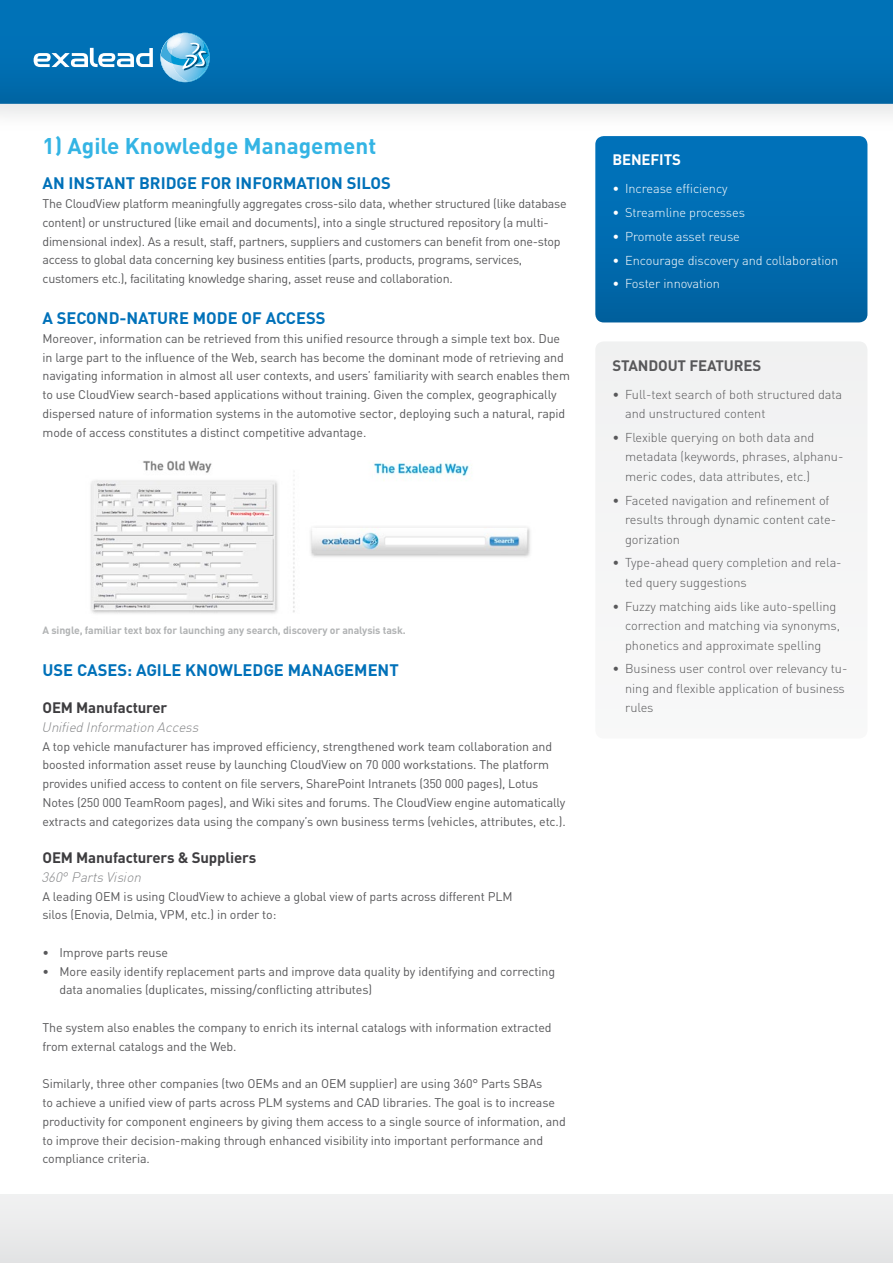
<style>
.page{position:relative;width:893px;height:1263px;background:#fff}
.page>*{position:absolute;margin:0;border:0;box-sizing:border-box;transform-origin:0 0}
.t1{font:700 22.5px "DIN";color:#34b4e4}
.t2{font:700 16.5px "DIN";color:#0071b9}
.t3{font:700 15px "DIN";letter-spacing:-.01em;color:#3e3d40}
.t4{font:700 15px "DIN";letter-spacing:-.01em;color:#58585a}
.t5{font:700 15px "DIN";color:#fff}
.t6{font:italic 13.5px "DIN Light";letter-spacing:-.01em;color:#87888a}
.t7{font:300 12.75px/19.5px "DIN";letter-spacing:-.005em;color:#58585a}
.t8{font:300 12.75px "DIN";letter-spacing:-.005em;color:#fff}
.t9{font:12.45px/18.8px "DIN";letter-spacing:-.01em;color:#58585a}
.t10{font:700 10.5px "DIN";letter-spacing:-.01em;color:#b1b3b4}
</style>
<div class="page">
<div style="left:0;top:1195px;width:893px;height:68px;background:#ebebec"></div>
<svg style="left:0;top:0;width:892px;height:104px;background:#006eb1"></svg>
<svg style="left:160px;top:33px;width:50px;height:49px;background:#6ab4db"></svg>
<svg style="left:34px;top:48px;width:119px;height:19px"></svg>
<img style="left:892px;top:104px;width:1px;height:19px">
<svg style="left:892px;top:0;width:1px;height:104px"></svg>
<svg style="left:595px;top:136px;width:272px;height:186px;background:#016cb0"></svg>
<div style="left:596px;top:342px;width:271px;height:190px;background:#f3f3f3"></div>
<img style="left:90px;top:460px;width:440px;height:154px">
<h1 class="t1" style="left:43px;top:131px;width:335px">1) Agile Knowledge Management</h1>
<h2 class="t2" style="left:43px;top:172px;width:242px">An I nstant Bridge for I nformat</h2>
<h2 class="t2" style="left:316px;top:172px;width:75px">ion Silos</h2>
<p class="t9" style="left:43px;top:194px;width:526px">The CloudView platform meaningfully aggregates cross-silo data, whether structured (like database content) or unstructured (like email and documents), into a single structured repository (a multi&shy;dimensional index). As a result, staff, partners, suppliers and customers can benefit from one-stop access to global data concerning key business entities (parts, products, programs, services, customers etc.), facilitating knowledge sharing, asset reuse and collaboration.</p>
<h2 class="t2" style="left:43px;top:307px;width:95px">A Second-Nat</h2>
<h2 class="t2" style="left:157px;top:307px;width:159px">ure Mode of Access</h2>
<p class="t9" style="left:43px;top:329px;width:529px">Moreover, information can be retrieved from this unified resource through a simple text box. Due in large part to the influence of the Web, search has become the dominant mode of retrieving and navigating information in almost all user contexts, and users’ familiarity with search enables them to use CloudView search-based applications without training. Given the complex, geographically dispersed nature of information systems in the automotive sector, deploying such a natural, rapid mode of access constitutes a distinct competitive advantage.</p>
<p class="t10" style="left:43px;top:624px;width:365px">A single, familiar text box for launching any search, discovery or analysis task.</p>
<h2 class="t2" style="left:43px;top:659px;width:354px">Use Cases: Agile Knowledge Managem ent</h2>
<p class="t3" style="left:43px;top:698px;width:126px">OEM Manufacturer</p>
<p class="t6" style="left:43px;top:719px;width:158px">Unified Information Access</p>
<p class="t9" style="left:43px;top:737px;width:525px">A top vehicle manufacturer has improved efficiency, strengthened work team collaboration and boosted information asset reuse by launching CloudView on 70 000 workstations. The platform provides unified access to content on file servers, SharePoint Intranets (350 000 pages), Lotus Notes (250 000 TeamRoom pages), and Wiki sites and forums. The CloudView engine automatically extracts and categorizes data using the company’s own business terms (vehicles, attributes, etc.).</p>
<p class="t3" style="left:43px;top:848px;width:215px">OEM Manufacturers &amp; Suppliers</p>
<p class="t6" style="left:43px;top:869px;width:101px">360° Parts Vision</p>
<p class="t9" style="left:43px;top:887px;width:472px">A leading OEM is using CloudView to achieve a global view of parts across different PLM silos (Enovia, Delmia, VPM, etc.) in order to:</p>
<p class="t9" style="left:43px;top:943px;width:127px">• Improve parts reuse</p>
<p class="t9" style="left:60px;top:962px;width:497px;text-indent:-17px">• More easily identify replacement parts and improve data quality by identifying and correcting data anomalies (duplicates, missing/conflicting attributes)</p>
<p class="t9" style="left:43px;top:1018px;width:511px">The system also enables the company to enrich its internal catalogs with information extracted from external catalogs and the Web.</p>
<p class="t9" style="left:43px;top:1074px;width:525px">Similarly, three other companies (two OEMs and an OEM supplier) are using 360° Parts SBAs<br>to achieve a unified view of parts across PLM systems and CAD libraries. The goal is to increase productivity for component engineers by giving them access to a single source of information, and to improve their decision-making through enhanced visibility into important performance and compliance criteria.</p>
<p class="t5" style="left:612px;top:150px;width:20px">BENE</p>
<p class="t5" style="left:651px;top:150px;width:32px">FITS</p>
<p class="t8" style="left:612px;top:181px;width:117px">• Increase efficiency</p>
<p class="t8" style="left:612px;top:205px;width:134px">• Streamline processes</p>
<p class="t8" style="left:612px;top:228px;width:129px">• Promote asset reuse</p>
<p class="t8" style="left:612px;top:252px;width:227px">• Encourage discovery and collaboration</p>
<p class="t8" style="left:612px;top:276px;width:109px">• Foster innovation</p>
<p class="t4" style="left:612px;top:355px;width:149px">Standout Features</p>
<p class="t7" style="left:625px;top:384px;width:219px;text-indent:-13px">• Full-text search of both structured data and unstructured content</p>
<p class="t7" style="left:625px;top:427px;width:220px;text-indent:-13px">• Flexible querying on both data and metadata (keywords, phrases, alphanu&shy;meric codes, data attributes, etc.)</p>
<p class="t7" style="left:625px;top:490px;width:213px;text-indent:-13px">• Faceted navigation and refinement of results through dynamic content cate&shy;gorization</p>
<p class="t7" style="left:625px;top:553px;width:218px;text-indent:-13px">• Type-ahead query completion and rela&shy;ted query suggestions</p>
<p class="t7" style="left:625px;top:596px;width:216px;text-indent:-13px">• Fuzzy matching aids like auto-spelling correction and matching via synonyms, phonetics and approximate spelling</p>
<p class="t7" style="left:625px;top:659px;width:224px;text-indent:-13px">• Business user control over relevancy tu&shy;ning and flexible application of business rules</p>
</div>
